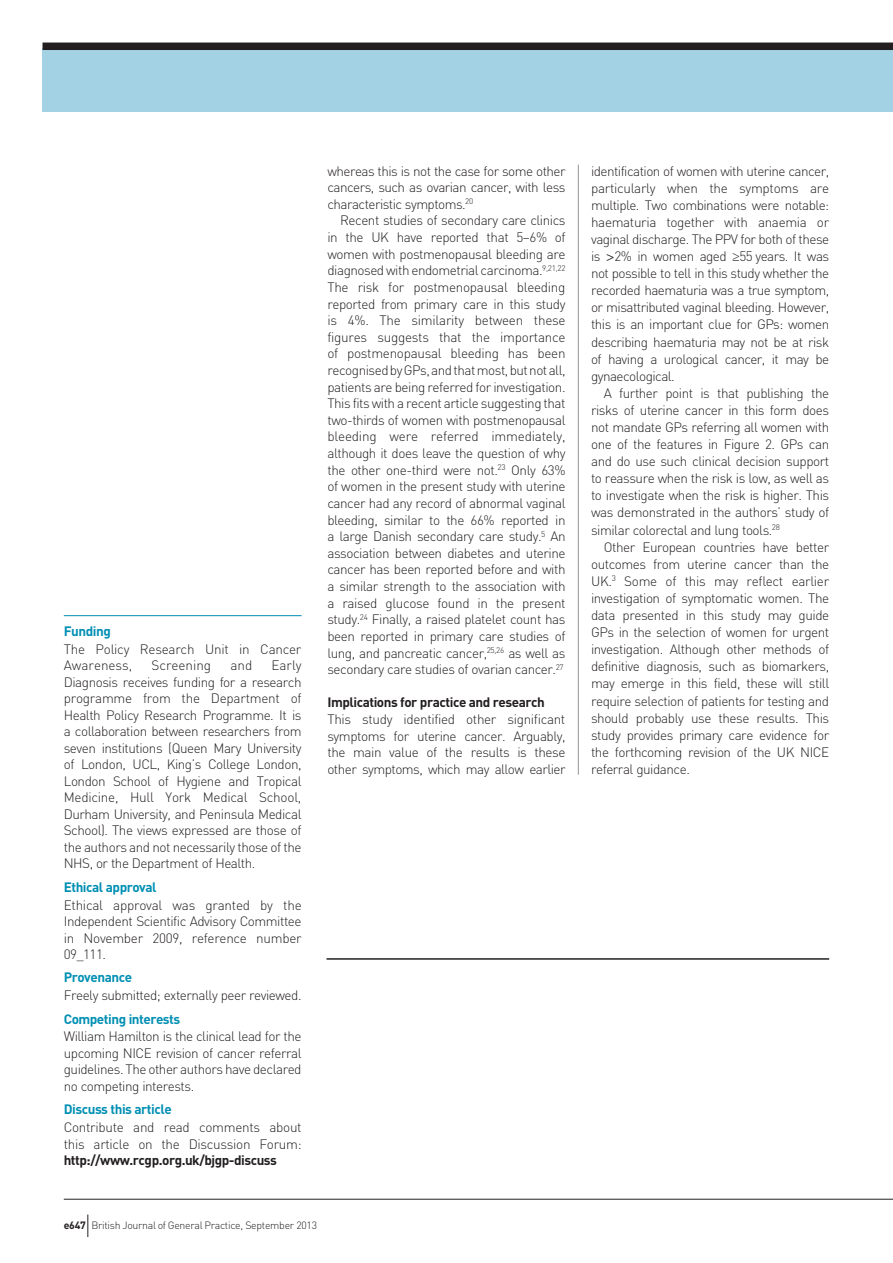
<style>
.page{position:relative;width:893px;height:1263px;background:#fff}
.page>*{position:absolute;margin:0;border:0;box-sizing:border-box;transform-origin:0 0}
.Body_copy_indent{font:300 13.5px/16.6px "DIN";letter-spacing:-.035em;color:#231f20;text-align:justify}
.Acknowledgements_cop{font:300 13.5px/16.5px "DIN";letter-spacing:-.035em;color:#231f20;text-align:justify}
.Body_Copy_First_para{font:300 13.5px/17.1px "DIN";letter-spacing:-.04em;color:#231f20;text-align:justify}
.Acknowledgements_Bol{font:700 13.5px "DIN";letter-spacing:-.035em;color:#008fb3}
.Sub_Sub_head_Bold_Bl{font:700 13.5px "DIN";letter-spacing:-.035em;color:#231f20}
.Acknowledgements_cop-2{font:300 13.5px "DIN";color:#231f20}
.t1{font:300 10.5px "DIN";letter-spacing:-.025em;color:#231f20}
.s1{font-weight:700}
.s2{font-family:"Helvetica"}
</style>
<div class="page">
<hr style="left:578px;top:165px;width:1px;height:610px;background:#939598">
<div style="left:43px;top:48px;width:850px;height:64px;background:#a2d2e3"></div>
<div style="left:43px;top:43px;width:850px;height:7px;background:#231f20"></div>
<hr style="left:64px;top:1199px;width:829px;height:1px;background:#231f20">
<svg style="left:87px;top:1214px;width:1px;height:23px"></svg>
<hr style="left:64px;top:615px;width:238px;height:1px;background:#008fb3">
<hr style="left:327px;top:958px;width:502px;height:2px;background:#231f20">
<p class="Acknowledgements_Bol" style="left:64px;top:622px;width:49px">Funding</p>
<p class="Acknowledgements_cop" style="left:64px;top:640px;width:239px">The Policy Research Unit in Cancer<br>Awareness,</p>
<p class="Acknowledgements_cop-2" style="left:152px;top:657px;width:61px">Screening</p>
<p class="Acknowledgements_cop" style="left:230px;top:657px;width:23px">and</p>
<p class="Acknowledgements_cop" style="left:64px;top:657px;width:239px;text-indent:208px">Early Diagnosis receives funding for a research programme from the Department of Health Policy Research Programme. It is a collaboration between researchers from seven institutions (Queen Mary University of London, UCL, King’s College London, London School of Hygiene and Tropical Medicine, Hull York Medical School, Durham University, and Peninsula Medical School). The views expressed are those of the authors and not necessarily those of the NHS, or the Department of Health.</p>
<p class="Acknowledgements_Bol" style="left:64px;top:878px;width:94px">Ethical approval</p>
<p class="Acknowledgements_cop" style="left:64px;top:896px;width:239px">Ethical approval was granted by the Independent Scientific Advisory Committee in November 2009, reference number 09_111.</p>
<p class="Acknowledgements_Bol" style="left:64px;top:969px;width:70px">Provenance</p>
<p class="Acknowledgements_cop" style="left:64px;top:987px;width:239px">Freely submitted; externally peer reviewed.</p>
<p class="Acknowledgements_Bol" style="left:64px;top:1010px;width:118px">Competing interests</p>
<p class="Acknowledgements_cop" style="left:64px;top:1028px;width:239px">William Hamilton is the clinical lead for the upcoming NICE revision of cancer referral guidelines. The other authors have declared no competing interests.</p>
<p class="Acknowledgements_Bol" style="left:64px;top:1100px;width:110px">Discuss this article</p>
<p class="Acknowledgements_cop" style="left:64px;top:1119px;width:239px">Contribute and read comments about this article on the Discussion Forum: <span class="s1">http://www.rcgp.org.uk/bjgp-discuss</span></p>
<p class="Body_Copy_First_para" style="left:327px;top:162px;width:240px;line-height:16.6px">whereas this is not the case for some other cancers, such as ovarian cancer, with less characteristic symptoms.<sup>20</sup></p>
<p class="Body_copy_indent" style="left:327px;top:212px;width:240px;text-indent:13px">Recent studies of secondary care clinics in the UK have reported that 5–6% of women with postmenopausal bleeding are diagnosed with endometrial carcinoma.<sup>9,21,22<br></sup>The risk for postmenopausal bleeding reported from primary care in this study is 4%. The similarity between these figures suggests that the importance of postmenopausal bleeding has been recognised by GPs, and that most, but not all, patients are being referred for investigation.<br>This fits with a recent article suggesting that two-thirds of women with postmenopausal bleeding were referred immediately, although it does leave the question of why the other one-third were not.<sup>23</sup> Only 63% of women in the present study with uterine cancer had any record of abnormal vaginal bleeding, similar to the 66% reported in a large Danish secondary care study.<sup>5</sup> An association between diabetes and uterine cancer has been reported before and with a similar strength to the association with a raised glucose found in the present study.<sup>24</sup> Finally, a raised platelet count has been reported in primary care studies of lung, and pancreatic cancer,<sup>25,26</sup> as well as secondary care studies of ovarian cancer.<sup>27</sup></p>
<p class="Sub_Sub_head_Bold_Bl" style="left:327px;top:694px;width:219px">Implications for practice and research</p>
<p class="Body_Copy_First_para" style="left:327px;top:711px;width:240px;line-height:16.6px">This study identified other significant symptoms for uterine cancer. Arguably, the main value of the results is these other symptoms, which may allow earlier</p>
<p class="t1" style="left:64px;top:1219px;width:255px"><span class="s1">e647</span> British Journal of General Practice, September 2013</p>
<p class="Body_Copy_First_para" style="left:591px;top:162px;width:240px">identification of women with uterine cancer, particularly when the symptoms are multiple. Two combinations were notable: haematuria together with anaemia or vaginal discharge. The PPV for both of these is <span class="s2">&gt;</span>2% in women aged <span class="s2">≥</span>55 years. It was not possible to tell in this study whether the recorded haematuria was a true symptom, or misattributed vaginal bleeding. However, this is an important clue for GPs: women describing haematuria may not be at risk of having a urological cancer, it may be gynaecological.</p>
<p class="Body_copy_indent" style="left:591px;top:384px;width:240px;line-height:17.1px;text-indent:13px">A further point is that publishing the risks of uterine cancer in this form does not mandate GPs referring all women with one of the features in Figure 2. GPs can and do use such clinical decision support to reassure when the risk is low, as well as to investigate when the risk is higher. This was demonstrated in the authors’ study of similar colorectal and lung tools.<sup>28</sup></p>
<p class="Body_copy_indent" style="left:591px;top:538px;width:240px;line-height:17.1px;text-indent:13px">Other European countries have better outcomes from uterine cancer than the UK.<sup>3</sup> Some of this may reflect earlier investigation of symptomatic women. The data presented in this study may guide GPs in the selection of women for urgent investigation. Although other methods of definitive diagnosis, such as biomarkers, may emerge in this field, these will still require selection of patients for testing and should probably use these results. This study provides primary care evidence for the forthcoming revision of the UK NICE referral guidance.</p>
</div>
